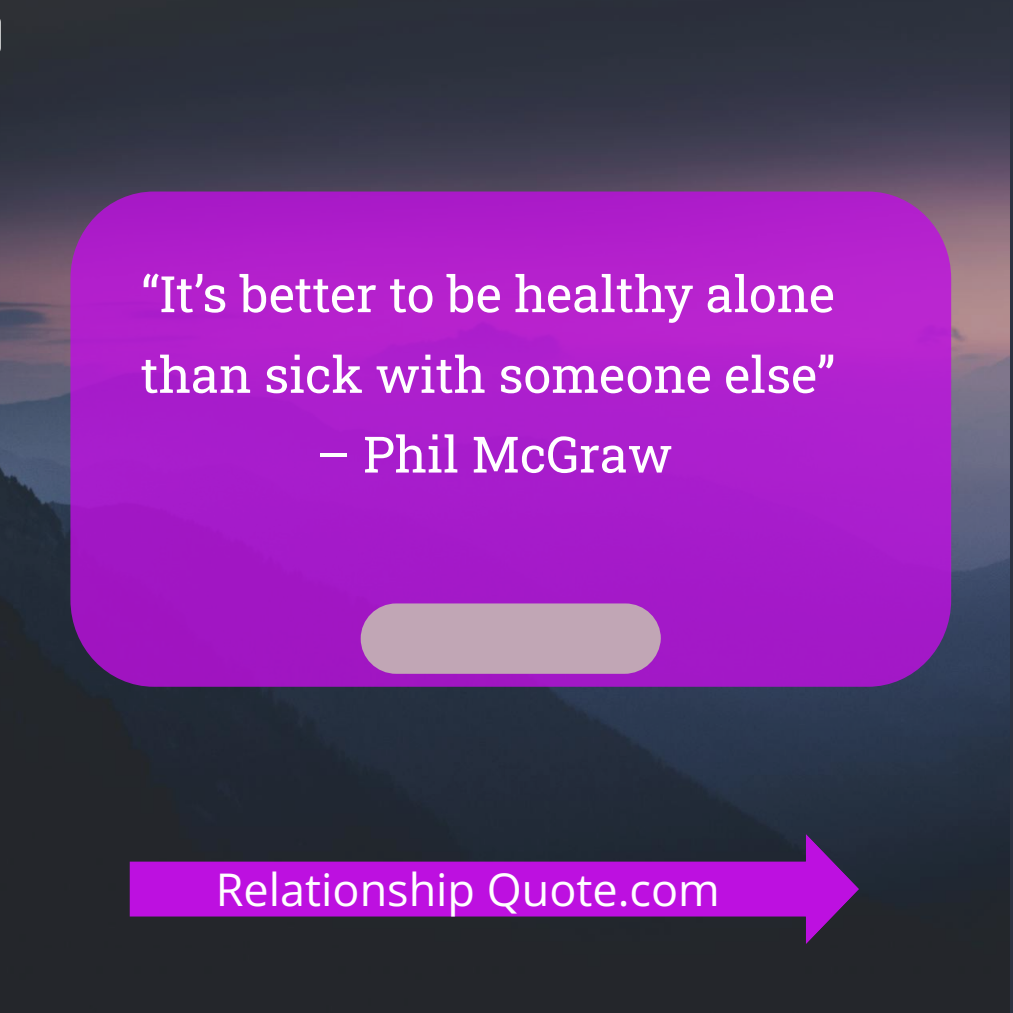
<style>
.page{position:relative;width:1013px;height:1013px;background:#fff}
.page>*{position:absolute;margin:0;border:0;box-sizing:border-box;transform-origin:0 0}
.t1{font:50.12px/80.6px "Roboto Slab";color:#fff}
.t2{font:45px "Open Sans";color:#fff}
.t3{font:30px "Pavanam";letter-spacing:.155em;color:#fff}
</style>
<div class="page">
<img style="left:0;top:0;width:1009px;height:1012px">
<svg style="left:0;top:0;width:4px;height:61px"></svg>
<div style="left:70px;top:191px;width:881px;height:495px;background:linear-gradient(to right,#a81bc8,#af20ce);border-radius:85px"></div>
<div style="left:361px;top:603px;width:300px;height:70px;background:#c1a6b5"></div>
<svg style="left:129px;top:833px;width:730px;height:111px;background:#6e1b86"></svg>
<p class="t1" style="left:141px;top:252px;width:695px">“It’s better to be healthy alone than sick with someone else”</p>
<p class="t1" style="left:316px;top:413px;width:357px">– Phil McGraw</p>
<p class="t2" style="left:216px;top:857px;width:505px">Relationship Quote.com</p>
<p class="t3" style="left:406px;top:875px;width:205px">familyquotes</p>
</div>
